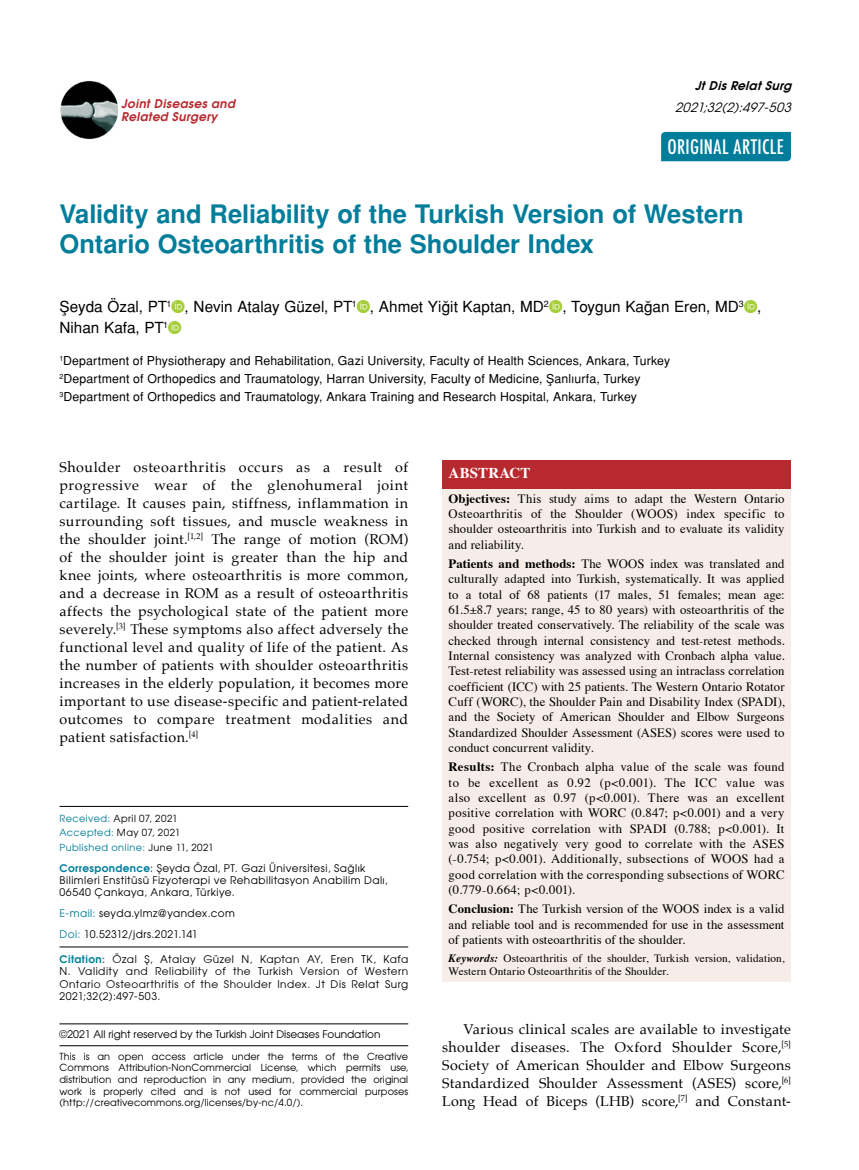
<style>
.page{position:relative;width:859px;height:1170px;background:#fff}
.page>*{position:absolute;margin:0;border:0;box-sizing:border-box;transform-origin:0 0}
.t1{font:700 25.5px/30.6px "Helvetica Tr";letter-spacing:-.005em;color:#007d9a}
.t2{font:500 condensed 19.5px "Futura";letter-spacing:.02em;color:#fff}
.t3{font:15.3px/21.3px "Helvetica Normal Tr";color:#000}
.t4{font:700 15px "Times";letter-spacing:.01em;color:#fff}
.t5{font:14.25px/18px "Palatino";letter-spacing:.015em;color:#000;text-align:justify}
.t6{font:12.75px/15.3px "Times";letter-spacing:.01em;color:#000;text-align:justify}
.t7{font:italic 12.75px "Avant Garde Tr";color:#000}
.t8{font:12.3px/18.3px "Helvetica Normal Tr";letter-spacing:.01em;color:#000}
.t9{font:12px/13.5px "Avant Garde Bold Italic Tr";letter-spacing:.03em;color:#b8292f}
.t10{font:italic 12px "Avant Garde Bold Tr";color:#000}
.t11{font:11.25px/13.5px "Times";letter-spacing:.01em;color:#000}
.t12{font:10.5px/12.3px "Avant Garde Tr";letter-spacing:.04em;color:#000}
.t13{font:10.5px/12.6px "Avant Garde";letter-spacing:.05em;color:#000;text-align:justify}
.t14{font:10.5px "Avant Garde Tr";color:#000}
.t15{font:9.75px/11.7px "Avant Garde Tr";letter-spacing:.01em;color:#000;text-align:justify}
.t16{font:9.75px/14.4px "Avant Garde Tr";letter-spacing:.045em;color:#007d9a}
.s1{color:#000}
.s2{font-family:"Avant Garde Bold Tr";color:#007d9a}
.s3{color:#007d9a}
.s4{font-family:"Avant Garde Tr"}
.s5{font-weight:700}
.s6{font-weight:700;font-style:italic}
</style>
<div class="page">
<div style="left:661px;top:132px;width:130px;height:29px;background:#007d9a"></div>
<img style="left:60px;top:81px;width:59px;height:58px">
<hr style="left:60px;top:946px;width:348px;height:1px;background:#000">
<hr style="left:60px;top:806px;width:348px;height:1px;background:#000">
<div style="left:442px;top:486px;width:349px;height:495px;background:#f7ede8"></div>
<div style="left:442px;top:460px;width:349px;height:28px;background:#b8292f"></div>
<hr style="left:60px;top:1045px;width:348px;height:1px;background:#000">
<hr style="left:60px;top:1023px;width:348px;height:1px;background:#000">
<p class="t9" style="left:121px;top:96px;width:115px">Joint Diseases and<br>Related Surgery</p>
<p class="t10" style="left:695px;top:77px;width:102px">JtDisRelatSurg</p>
<p class="t7" style="left:675px;top:99px;width:122px">2021;32(2):497-503</p>
<h2 class="t2" style="left:667px;top:135px;width:118px">ORIGINAL ARTICLE</h2>
<h1 class="t1" style="left:60px;top:198px;width:686px">Validity and Reliability of the Turkish Version of Western<br>Ontario Osteoarthritis of the Shoulder Index</h1>
<p class="t3" style="left:60px;top:296px;width:703px">Şeyda Özal, PT<sup>1</sup> , Nevin Atalay Güzel, PT<sup>1</sup> , Ahmet Yiğit Kaptan, MD<sup>2</sup> , Toygun Kağan Eren, MD<sup>3</sup> ,<br>Nihan Kafa, PT<sup>1</sup></p>
<p class="t8" style="left:60px;top:351px;width:612px"><sup>1</sup>Department of Physiotherapy and Rehabilitation, Gazi University, Faculty of Health Sciences, Ankara, Turkey<br><sup>2</sup>Department of Orthopedics and Traumatology, Harran University, Faculty of Medicine, Şanlıurfa, Turkey<br><sup>3</sup>Department of Orthopedics and Traumatology, Ankara Training and Research Hospital, Ankara, Turkey</p>
<p class="t5" style="left:60px;top:457px;width:350px">Shoulder osteoarthritis occurs as a result of progressive wear of the glenohumeral joint cartilage. It causes pain, stiffness, inflammation in surrounding soft tissues, and muscle weakness in the shoulder joint.<sup>[1,2]</sup> The range of motion (ROM) of the shoulder joint is greater than the hip and knee joints, where osteoarthritis is more common, and a decrease in ROM as a result of osteoarthritis affects the psychological state of the patient more severely.<sup>[3]</sup> These symptoms also affect adversely the functional level and quality of life of the patient. As the number of patients with shoulder osteoarthritis increases in the elderly population, it becomes more important to use disease-specific and patient-related outcomes to compare treatment modalities and patient satisfaction.<sup>[4]</sup></p>
<p class="t16" style="left:60px;top:811px;width:156px">Received: <span class="s1">April 07, 2021<br></span>Accepted: <span class="s1">May 07, 2021<br></span>Published online: <span class="s1">June 11, 2021</span></p>
<p class="t12" style="left:60px;top:861px;width:330px"><span class="s2">Correspondence</span>: Şeyda Özal, PT. Gazi Üniversitesi, Sağlık<br>Bilimleri Enstitüsü Fizyoterapi ve Rehabilitasyon Anabilim Dalı,<br>06540 Çankaya, Ankara, Türkiye.</p>
<p class="t12" style="left:60px;top:902px;width:177px;line-height:20.9px"><span class="s3">E-mail:</span> seyda.ylmz@yandex.com<br><span class="s3">Doi:</span> 10.52312/jdrs.2021.141</p>
<p class="t13" style="left:60px;top:952px;width:350px"><span class="s2">Citation:</span> Özal Ş, Atalay Güzel N, Kaptan AY, Eren TK, Kafa N. Validity and Reliability of the Turkish Version of Western Ontario Osteoarthritis of the Shoulder Index<span class="s4">. Jt Dis Relat Surg</span></p>
<p class="t12" style="left:60px;top:990px;width:102px">2021;32(2):497-503.</p>
<p class="t14" style="left:60px;top:1027px;width:322px">©2021 All right reserved by the Turkish Joint Diseases Foundation</p>
<p class="t15" style="left:60px;top:1049px;width:350px">This is an open access article under the terms of the Creative Commons Attribution-NonCommercial License, which permits use, distribution and reproduction in any medium, provided the original work is properly cited and is not used for commercial purposes (http://creativecommons.org/licenses/by-nc/4.0/).</p>
<p class="t4" style="left:449px;top:458px;width:83px">ABSTRACT</p>
<p class="t6" style="left:449px;top:489px;width:337px"><span class="s5">Objectives:</span> This study aims to adapt the Western Ontario Osteoarthritis of the Shoulder (WOOS) index specific to shoulder osteoarthritis into Turkish and to evaluate its validity and reliability.</p>
<p class="t6" style="left:449px;top:555px;width:337px"><span class="s5">Patients and methods:</span> The WOOS index was translated and culturally adapted into Turkish, systematically. It was applied to a total of 68 patients (17 males, 51 females; mean age:<br>61.5±8.7 years; range, 45 to 80 years) with osteoarthritis of the shoulder treated conservatively. The reliability of the scale was checked through internal consistency and test-retest methods.<br>Internal consistency was analyzed with Cronbach alpha value.<br>Test-retest reliability was assessed using an intraclass correlation coefficient (ICC) with 25 patients. The Western Ontario Rotator Cuff (WORC), the Shoulder Pain and Disability Index (SPADI), and the Society of American Shoulder and Elbow Surgeons Standardized Shoulder Assessment (ASES) scores were used to conduct concurrent validity.</p>
<p class="t6" style="left:449px;top:758px;width:337px"><span class="s5">Results:</span> The Cronbach alpha value of the scale was found to be excellent as 0.92 (p&lt;0.001). The ICC value was also excellent as 0.97 (p&lt;0.001). There was an excellent positive correlation with WORC (0.847; p&lt;0.001) and a very good positive correlation with SPADI (0.788; p&lt;0.001). It was also negatively very good to correlate with the ASES (-0.754; p&lt;0.001). Additionally, subsections of WOOS had a good correlation with the corresponding subsections of WORC (0.779-0.664; p&lt;0.001).</p>
<p class="t6" style="left:449px;top:900px;width:337px"><span class="s5">Conclusion:</span> The Turkish version of the WOOS index is a valid and reliable tool and is recommended for use in the assessment of patients with osteoarthritis of the shoulder.</p>
<p class="t11" style="left:449px;top:950px;width:337px"><span class="s6">Keywords:</span> Osteoarthritis of the shoulder, Turkish version, validation,<br>Western Ontario Osteoarthritis of the Shoulder.</p>
<p class="t5" style="left:442px;top:1020px;width:350px;text-indent:21px">Various clinical scales are available to investigate shoulder diseases. The Oxford Shoulder Score,<sup>[5] </sup>Society of American Shoulder and Elbow Surgeons Standardized Shoulder Assessment (ASES) score,<sup>[6] </sup>Long Head of Biceps (LHB) score,<sup>[7]</sup> and Constant-</p>
</div>
